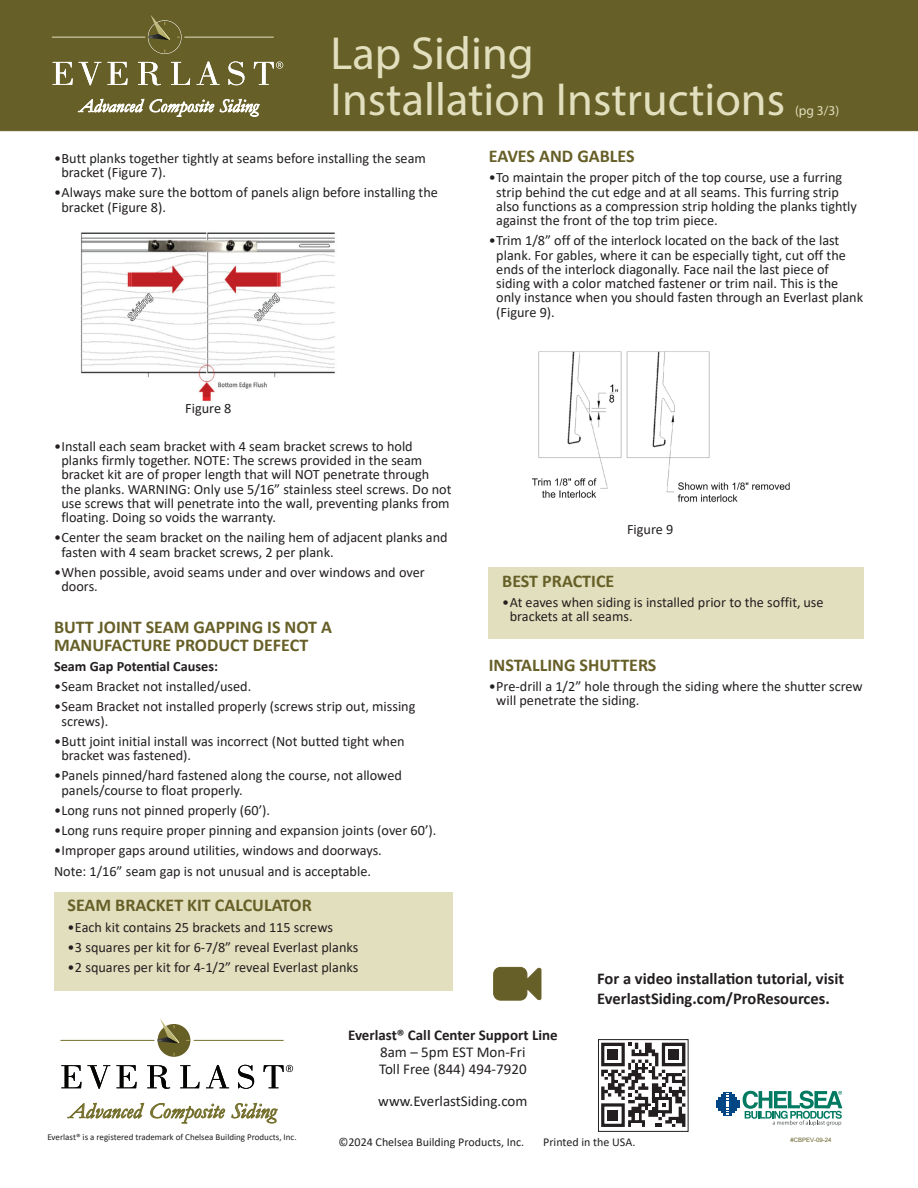
<style>
.page{position:relative;width:918px;height:1188px;background:#fff}
.page>*{position:absolute;margin:0;border:0;box-sizing:border-box;transform-origin:0 0}
.t1{font:46.5px/46.5px "Myriad Pro";color:#e2dfbe}
.t2{font:italic 21.75px "Garamond";letter-spacing:.005em;color:#75702d}
.t3{font:italic 18.75px "Garamond";letter-spacing:.005em;color:#fff}
.t4{font:700 18px/18px "Calibri";color:#665f27}
.t5{font:700 16.5px/19.5px "Calibri";color:#231f20}
.t6{font:15px/17.1px "Calibri";color:#231f20}
.t7{font:700 15px "Calibri";color:#231f20}
.t8{font:14.25px/14.2px "Calibri";color:#231f20}
.t9{font:700 14.25px "Calibri";color:#231f20}
.t10{font:13.5px "Myriad Pro";color:#e2dfbe}
.t11{font:12px "Calibri";color:#231f20}
.t12{font:9px "Calibri";color:#231f20}
.t13{font:6px "Arial";color:#665f27}
</style>
<div class="page">
<div style="left:157px;top:1024px;width:34px;height:33px;border:1px solid #fff;border-radius:50%"></div>
<div style="left:158px;top:1024px;width:32px;height:33px;background:#666027;border-radius:50%"></div>
<hr style="left:194px;top:1040px;width:89px;height:1px;background:#75702d">
<svg style="left:158px;top:1018px;width:21px;height:25px"></svg>
<hr style="left:61px;top:1040px;width:93px;height:1px;background:#75702d">
<svg style="left:61px;top:1065px;width:49px;height:24px"></svg>
<svg style="left:116px;top:1065px;width:21px;height:23px"></svg>
<svg style="left:147px;top:1065px;width:23px;height:24px"></svg>
<svg style="left:180px;top:1065px;width:20px;height:23px"></svg>
<svg style="left:206px;top:1065px;width:23px;height:23px"></svg>
<svg style="left:238px;top:1065px;width:16px;height:24px"></svg>
<svg style="left:263px;top:1065px;width:30px;height:23px"></svg>
<div style="left:1px;top:0;width:916px;height:131px;background:#665f27"></div>
<div style="left:148px;top:21px;width:33px;height:33px;border:1px solid #fff;border-radius:50%"></div>
<div style="left:148px;top:21px;width:33px;height:32px;background:#666027;border-radius:50%"></div>
<hr style="left:185px;top:37px;width:88px;height:1px;background:#e2dfbe">
<svg style="left:148px;top:15px;width:22px;height:25px"></svg>
<hr style="left:52px;top:37px;width:93px;height:1px;background:#e2dfbe">
<svg style="left:53px;top:62px;width:20px;height:23px"></svg>
<svg style="left:79px;top:62px;width:22px;height:23px"></svg>
<svg style="left:107px;top:62px;width:21px;height:23px"></svg>
<svg style="left:138px;top:62px;width:23px;height:23px"></svg>
<svg style="left:171px;top:62px;width:19px;height:23px"></svg>
<svg style="left:197px;top:62px;width:23px;height:23px"></svg>
<svg style="left:228px;top:61px;width:17px;height:24px"></svg>
<svg style="left:254px;top:61px;width:29px;height:24px"></svg>
<svg style="left:716px;top:1091px;width:126px;height:35px"></svg>
<svg style="left:601px;top:1043px;width:84px;height:84px"></svg>
<div style="left:598px;top:1039px;width:90px;height:93px;border:1px solid #231f20"></div>
<hr style="left:0;top:0;width:1px;height:131px;background:#665f27">
<hr style="left:917px;top:0;width:1px;height:131px;background:#665f27">
<svg style="left:494px;top:967px;width:47px;height:33px;background:#756e3c"></svg>
<img style="left:81px;top:232px;width:254px;height:170px">
<div style="left:54px;top:892px;width:399px;height:98px;background:#e2dfbe"></div>
<div style="left:489px;top:567px;width:375px;height:72px;background:#e2dfbe"></div>
<img style="left:532px;top:351px;width:258px;height:151px">
<h3 class="t3" style="left:80px;top:93px;width:180px">Advanced Composite Siding</h3>
<h1 class="t1" style="left:330px;top:29px;width:456px">Lap Siding<br>Installation Instructions</h1>
<p class="t10" style="left:795px;top:102px;width:46px">(pg 3/3)</p>
<p class="t8" style="left:61px;top:151px;width:366px;text-indent:-7px">•Butt planks together tightly at seams before installing the seam bracket (Figure 7).</p>
<p class="t8" style="left:62px;top:185px;width:378px;text-indent:-8px">•Always make sure the bottom of panels align before installing the bracket (Figure 8).</p>
<p class="t8" style="left:185px;top:401px;width:48px">Figure 8</p>
<p class="t8" style="left:61px;top:439px;width:392px;text-indent:-7px">•Install each seam bracket with 4 seam bracket screws to hold planks firmly together. NOTE: The screws provided in the seam bracket kit are of proper length that will NOT penetrate through the planks. WARNING: Only use 5/16” stainless steel screws. Do not use screws that will penetrate into the wall, preventing planks from floating. Doing so voids the warranty.</p>
<p class="t8" style="left:61px;top:530px;width:388px;text-indent:-7px">•Center the seam bracket on the nailing hem of adjacent planks and fasten with 4 seam bracket screws, 2 per plank.</p>
<p class="t8" style="left:61px;top:565px;width:365px;text-indent:-7px">•When possible, avoid seams under and over windows and over doors.</p>
<p class="t4" style="left:54px;top:618px;width:280px">BUTT JOINT SEAM GAPPING IS NOT A<br>MANUFACTURE PRODUCT DEFECT</p>
<p class="t9" style="left:54px;top:656px;width:166px">Seam Gap Potential Causes:</p>
<p class="t8" style="left:54px;top:679px;width:199px">•Seam Bracket not installed/used.</p>
<p class="t8" style="left:61px;top:699px;width:355px;text-indent:-7px">•Seam Bracket not installed properly (screws strip out, missing screws).</p>
<p class="t8" style="left:61px;top:734px;width:345px;text-indent:-7px">•Butt joint initial install was incorrect (Not butted tight when bracket was fastened).</p>
<p class="t8" style="left:61px;top:768px;width:342px;text-indent:-7px">•Panels pinned/hard fastened along the course, not allowed panels/course to float properly.</p>
<p class="t8" style="left:54px;top:803px;width:218px">•Long runs not pinned properly (60’).</p>
<p class="t8" style="left:54px;top:823px;width:384px">•Long runs require proper pinning and expansion joints (over 60’).</p>
<p class="t8" style="left:54px;top:840px;width:329px;line-height:20.2px">•Improper gaps around utilities, windows and doorways.<br>Note: 1/16” seam gap is not unusual and is acceptable.</p>
<p class="t4" style="left:68px;top:896px;width:246px">SEAM BRACKET KIT CALCULATOR</p>
<p class="t8" style="left:68px;top:920px;width:267px">•Each kit contains 25 brackets and 115 screws</p>
<p class="t8" style="left:68px;top:940px;width:292px">•3 squares per kit for 6-7/8” reveal Everlast planks</p>
<p class="t8" style="left:68px;top:960px;width:292px">•2 squares per kit for 4-1/2” reveal Everlast planks</p>
<p class="t4" style="left:489px;top:147px;width:147px">EAVES AND GABLES</p>
<p class="t8" style="left:496px;top:170px;width:362px;text-indent:-7px">•To maintain the proper pitch of the top course, use a furring strip behind the cut edge and at all seams. This furring strip also functions as a compression strip holding the planks tightly against the front of the top trim piece.</p>
<p class="t8" style="left:496px;top:233px;width:368px;text-indent:-7px">•Trim 1/8” off of the interlock located on the back of the last plank. For gables, where it can be especially tight, cut off the ends of the interlock diagonally. Face nail the last piece of siding with a color matched fastener or trim nail. This is the only instance when you should fasten through an Everlast plank (Figure 9).</p>
<p class="t8" style="left:627px;top:522px;width:48px">Figure 9</p>
<p class="t4" style="left:502px;top:571px;width:114px">BEST PRACTICE</p>
<p class="t8" style="left:510px;top:595px;width:315px;text-indent:-7px">•At eaves when siding is installed prior to the soffit, use brackets at all seams.</p>
<p class="t4" style="left:489px;top:656px;width:169px">INSTALLING SHUTTERS</p>
<p class="t8" style="left:496px;top:679px;width:368px;text-indent:-7px">•Pre-drill a 1/2” hole through the siding where the shutter screw will penetrate the siding.</p>
<p class="t5" style="left:597px;top:969px;width:248px">For a video installation tutorial, visit<br>EverlastSiding.com/ProResources.</p>
<h2 class="t2" style="left:69px;top:1096px;width:208px">Advanced Composite Siding</h2>
<p class="t12" style="left:47px;top:1131px;width:251px">Everlast® is a registered trademark of Chelsea Building Products, Inc.</p>
<p class="t7" style="left:348px;top:1024px;width:211px">Everlast® Call Center Support Line</p>
<p class="t6" style="left:379px;top:1043px;width:149px">8am – 5pm EST Mon-Fri<br>Toll Free (844) 494-7920</p>
<p class="t6" style="left:378px;top:1092px;width:151px">www.EverlastSiding.com</p>
<p class="t11" style="left:339px;top:1134px;width:187px">©2024 Chelsea Building Products, Inc.</p>
<p class="t11" style="left:543px;top:1134px;width:94px">Printed in the USA.</p>
<p class="t13" style="left:790px;top:1136px;width:43px">#CBPEV-09-24</p>
</div>
